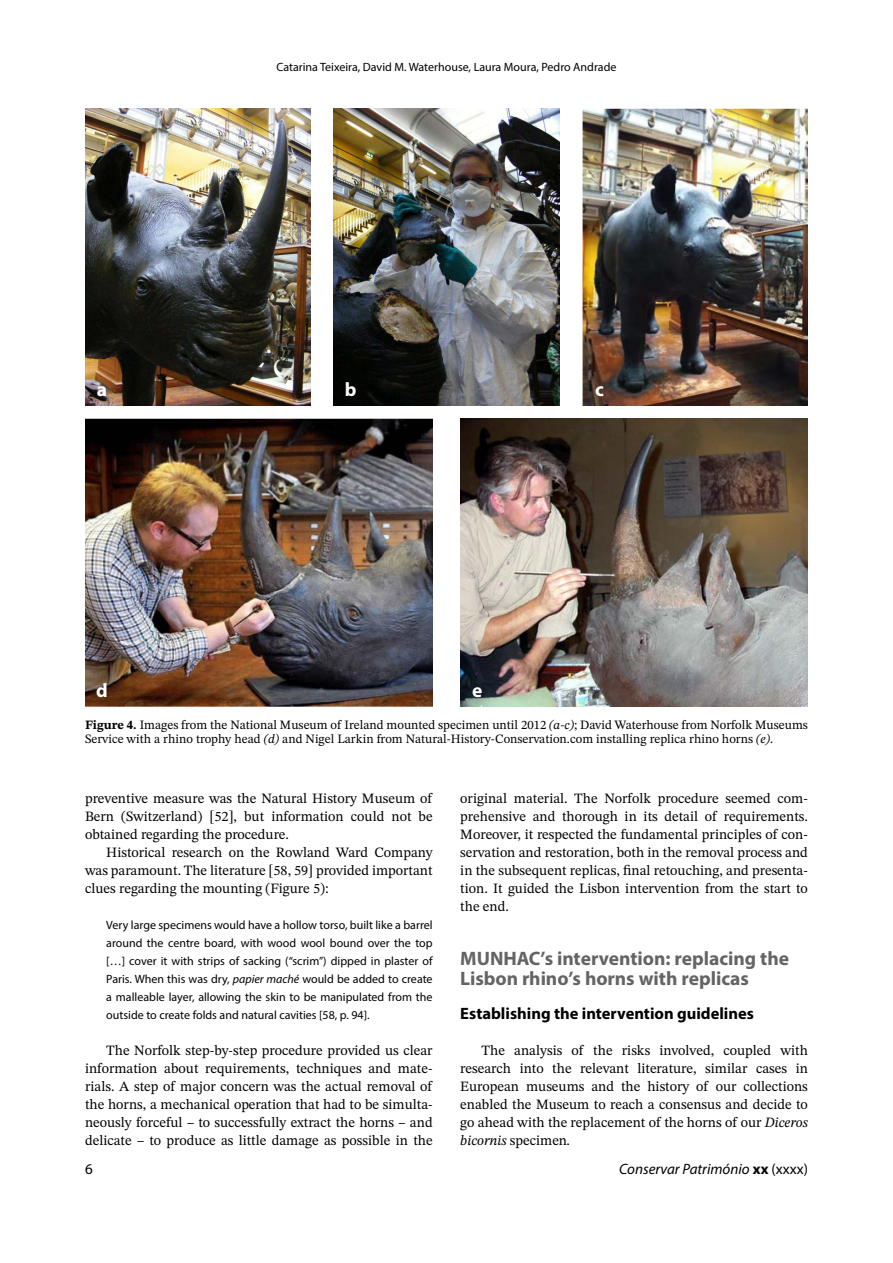
<style>
.page{position:relative;width:893px;height:1263px;background:#fff}
.page>*{position:absolute;margin:0;border:0;box-sizing:border-box;transform-origin:0 0}
.t1{font:700 19.5px/19.5px "Myriad Pro";color:#646464}
.t2{font:700 19.5px "Myriad Pro";color:#fff}
.t3{font:700 16.5px "Myriad Pro";color:#000}
.t4{font:italic 15px "Myriad Pro";color:#000}
.t5{font:15px "Myriad Pro";color:#000}
.t6{font:14.25px/18px "STIX Two Text";color:#000;text-align:justify}
.t7{font:12.75px/13.5px "STIX Two Text";color:#000}
.t8{font:12px/18px "Myriad Pro";color:#000;text-align:justify}
.s1{font-weight:700}
.s2{font-style:italic}
.s3{font-weight:700;font-style:normal}
.s4{font-style:normal}
</style>
<div class="page">
<img style="left:85px;top:108px;width:225px;height:298px">
<img style="left:334px;top:108px;width:225px;height:298px">
<img style="left:583px;top:108px;width:225px;height:298px">
<img style="left:85px;top:418px;width:348px;height:289px">
<img style="left:460px;top:418px;width:348px;height:289px">
<p class="t8" style="left:276px;top:57px;width:341px">Catarina Teixeira, David M. Waterhouse, Laura Moura, Pedro Andrade</p>
<h1 class="t2" style="left:97px;top:377px;width:12px">a</h1>
<h1 class="t2" style="left:345px;top:377px;width:13px">b</h1>
<h1 class="t2" style="left:595px;top:377px;width:10px">c</h1>
<h1 class="t2" style="left:96px;top:678px;width:13px">d</h1>
<h1 class="t2" style="left:472px;top:678px;width:12px">e</h1>
<p class="t7" style="left:85px;top:718px;width:724px"><span class="s1">Figure 4.</span> Images from the National Museum of Ireland mounted specimen until 2012 <span class="s2">(a-c)</span>; David Waterhouse from Norfolk Museums<br>Service with a rhino trophy head <span class="s2">(d)</span> and Nigel Larkin from Natural-History-Conservation.com installing replica rhino horns <span class="s2">(e)</span>.</p>
<p class="t6" style="left:85px;top:789px;width:349px">preventive measure was the Natural History Museum of Bern (Switzerland) [52], but information could not be obtained regarding the procedure.</p>
<p class="t6" style="left:85px;top:843px;width:349px;text-indent:21px">Historical research on the Rowland Ward Company was paramount. The literature [58, 59] provided important clues regarding the mounting (Figure 5):</p>
<p class="t8" style="left:106px;top:916px;width:328px">Very large specimens would have a hollow torso, built like a barrel around the centre board, with wood wool bound over the top […] cover it with strips of sacking (“scrim”) dipped in plaster of Paris. When this was dry, <span class="s2">papier maché</span> would be added to create a malleable layer, allowing the skin to be manipulated from the outside to create folds and natural cavities [58, p. 94].</p>
<p class="t6" style="left:85px;top:1041px;width:349px;text-indent:21px">The Norfolk step-by-step procedure provided us clear information about requirements, techniques and mate&shy;rials. A step of major concern was the actual removal of the horns, a mechanical operation that had to be simulta&shy;neously forceful – to successfully extract the horns – and delicate – to produce as little damage as possible in the</p>
<p class="t6" style="left:460px;top:789px;width:349px">original material. The Norfolk procedure seemed com&shy;prehensive and thorough in its detail of requirements.<br>Moreover, it respected the fundamental principles of con&shy;servation and restoration, both in the removal process and in the subsequent replicas, final retouching, and presenta&shy;tion. It guided the Lisbon intervention from the start to the end.</p>
<h1 class="t1" style="left:460px;top:948px;width:330px">MUNHAC’s intervention: replacing the<br>Lisbon rhino’s horns with replicas</h1>
<p class="t3" style="left:460px;top:1003px;width:295px">Establishing the intervention guidelines</p>
<p class="t6" style="left:460px;top:1041px;width:349px;text-indent:21px">The analysis of the risks involved, coupled with research into the relevant literature, similar cases in European museums and the history of our collections enabled the Museum to reach a consensus and decide to go ahead with the replacement of the horns of our <span class="s2">Diceros bicornis</span> specimen<span class="s2">.</span></p>
<p class="t5" style="left:85px;top:1160px;width:9px">6</p>
<p class="t4" style="left:619px;top:1160px;width:190px">Conservar Património <span class="s3">xx</span> <span class="s4">(xxxx)</span></p>
</div>
